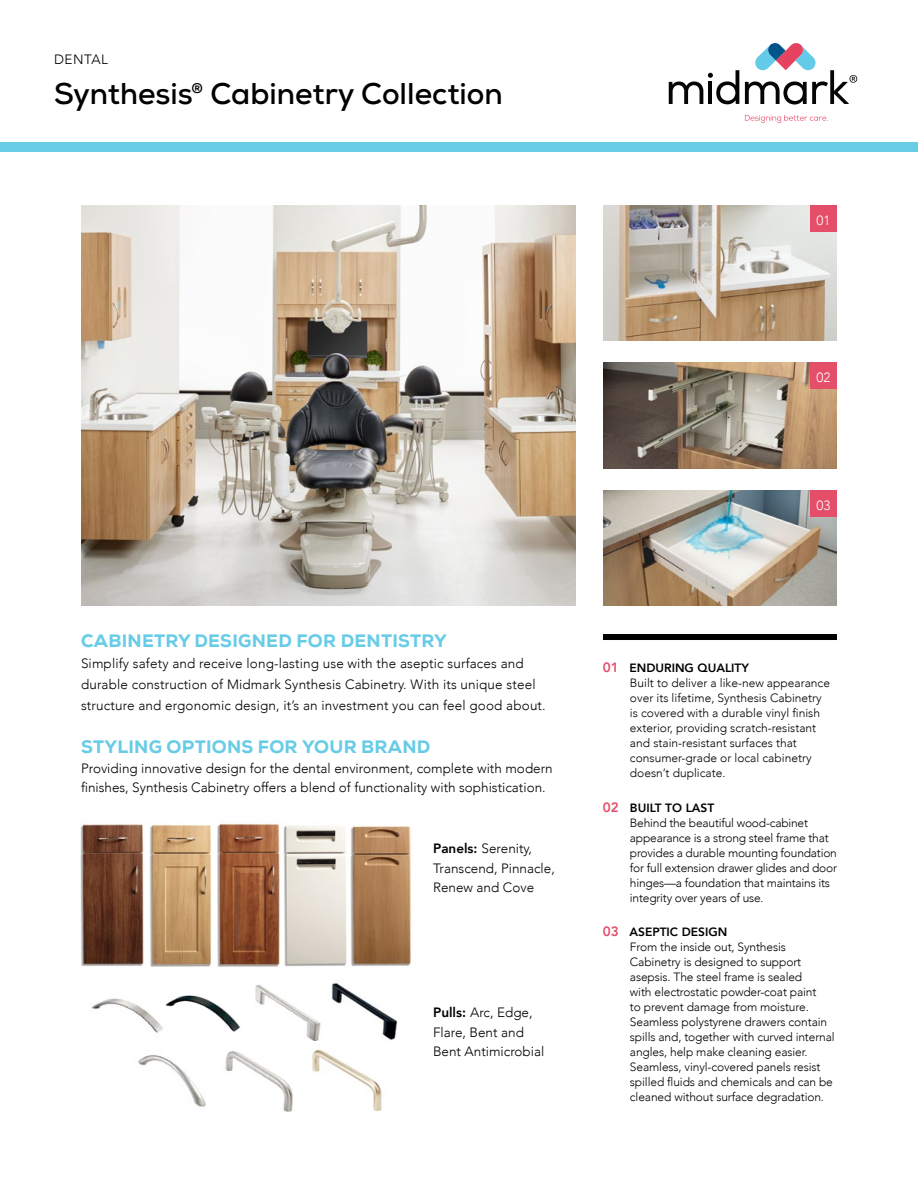
<style>
.page{position:relative;width:918px;height:1188px;background:#fff}
.page>*{position:absolute;margin:0;border:0;box-sizing:border-box;transform-origin:0 0}
.t1{font:700 30px "Nexa";color:#000}
.t2{font:800 18px "Nexa";letter-spacing:.015em;color:#68cce7}
.t3{font:300 13.5px/19.5px "Avenir";color:#000}
.t4{font:300 13.35px "Avenir";color:#fff}
.t5{font:300 12px/15px "Avenir";letter-spacing:-.01em;color:#000}
.s1{font-weight:800}
.s2{font-weight:800;font-size:13.5px;color:#e44e69}
</style>
<div class="page">
<img style="left:331px;top:982px;width:67px;height:57px">
<div style="left:603px;top:634px;width:234px;height:6px;background:#000"></div>
<div style="left:0;top:143px;width:918px;height:9px;background:#68cce7"></div>
<img style="left:603px;top:362px;width:234px;height:106px">
<div style="left:810px;top:362px;width:27px;height:27px;background:#e44e69"></div>
<img style="left:603px;top:490px;width:234px;height:116px">
<div style="left:810px;top:490px;width:27px;height:27px;background:#e44e69"></div>
<img style="left:603px;top:205px;width:234px;height:135px">
<div style="left:810px;top:205px;width:27px;height:27px;background:#e44e69"></div>
<img style="left:81px;top:205px;width:495px;height:401px">
<img style="left:92px;top:998px;width:70px;height:35px">
<img style="left:312px;top:1039px;width:82px;height:73px">
<img style="left:255px;top:985px;width:72px;height:55px">
<img style="left:138px;top:1055px;width:68px;height:52px">
<img style="left:350px;top:826px;width:62px;height:140px">
<img style="left:217px;top:823px;width:63px;height:144px">
<img style="left:284px;top:825px;width:63px;height:142px">
<img style="left:81px;top:824px;width:63px;height:142px">
<img style="left:149px;top:824px;width:63px;height:143px">
<img style="left:225px;top:1051px;width:68px;height:61px">
<svg style="left:745px;top:115px;width:83px;height:8px"></svg>
<svg style="left:669px;top:70px;width:70px;height:34px"></svg>
<svg style="left:745px;top:43px;width:112px;height:62px"></svg>
<img style="left:162px;top:995px;width:79px;height:37px">
<p class="t3" style="left:54px;top:50px;width:56px">DENTAL</p>
<h1 class="t1" style="left:54px;top:74px;width:450px">Synthesis<sup>®</sup> Cabinetry Collection</h1>
<p class="t4" style="left:816px;top:212px;width:16px">01</p>
<h2 class="t2" style="left:81px;top:629px;width:367px">CABINETRY DESIGNED FOR DENTISTRY</h2>
<p class="t3" style="left:81px;top:652px;width:466px;line-height:21px">Simplify safety and receive long-lasting use with the aseptic surfaces and durable construction of Midmark Synthesis Cabinetry. With its unique steel structure and ergonomic design, it’s an investment you can feel good about.</p>
<h2 class="t2" style="left:81px;top:735px;width:351px">STYLING OPTIONS FOR YOUR BRAND</h2>
<p class="t3" style="left:81px;top:758px;width:473px">Providing innovative design for the dental environment, complete with modern finishes, Synthesis Cabinetry offers a blend of functionality with sophistication.</p>
<p class="t3" style="left:433px;top:839px;width:123px"><span class="s1">Panels:</span> Serenity,<br>Transcend, Pinnacle,<br>Renew and Cove</p>
<p class="t3" style="left:433px;top:1003px;width:113px"><span class="s1">Pulls:</span> Arc, Edge,<br>Flare, Bent and<br>Bent Antimicrobial</p>
<p class="t4" style="left:816px;top:369px;width:16px">02</p>
<p class="t4" style="left:816px;top:497px;width:16px">03</p>
<p class="t5" style="left:630px;top:660px;width:202px;text-indent:-27px"><span class="s2">01</span> <span class="s1">ENDURING QUALITY<br></span>Built to deliver a like-new appearance over its lifetime, Synthesis Cabinetry is covered with a durable vinyl finish exterior, providing scratch-resistant and stain-resistant surfaces that consumer-grade or local cabinetry doesn’t duplicate.</p>
<p class="t5" style="left:630px;top:800px;width:209px;text-indent:-27px"><span class="s2">02</span> <span class="s1">BUILT TO LAST<br></span>Behind the beautiful wood-cabinet appearance is a strong steel frame that provides a durable mounting foundation for full extension drawer glides and door hinges—a foundation that maintains its integrity over years of use.</p>
<p class="t5" style="left:630px;top:924px;width:206px;text-indent:-27px"><span class="s2">03</span> <span class="s1">ASEPTIC DESIGN<br></span>From the inside out, Synthesis Cabinetry is designed to support asepsis. The steel frame is sealed<br>with electrostatic powder-coat paint<br>to prevent damage from moisture.<br>Seamless polystyrene drawers contain spills and, together with curved internal angles, help make cleaning easier.<br>Seamless, vinyl-covered panels resist spilled fluids and chemicals and can be cleaned without surface degradation.</p>
</div>
